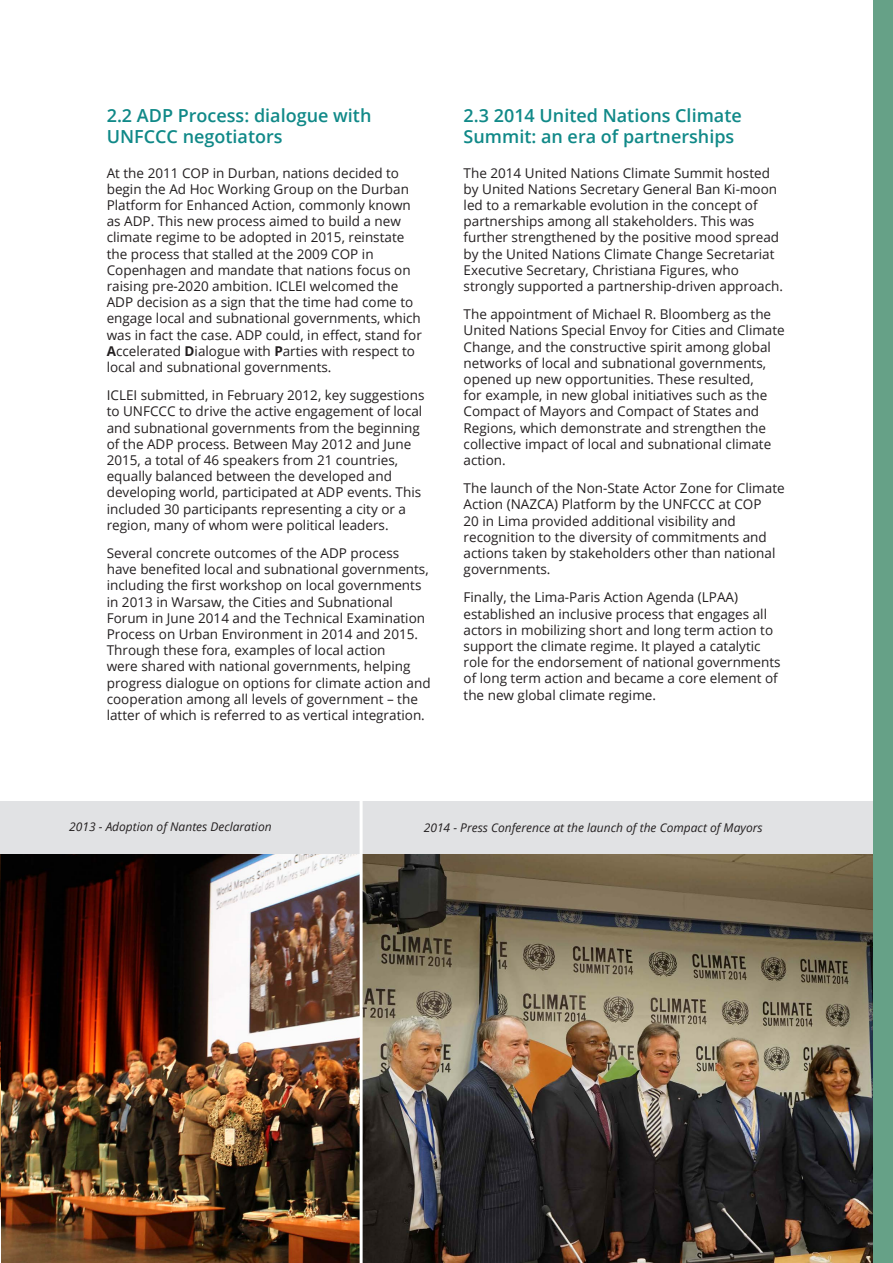
<style>
.page{position:relative;width:893px;height:1263px;background:#fff}
.page>*{position:absolute;margin:0;border:0;box-sizing:border-box;transform-origin:0 0}
.t1{font:600 18px/21.6px "Open Sans";color:#108988}
.t2{font:13.5px/16.2px "Open Sans";color:#231f20}
.t3{font:italic 12px "Open Sans";color:#231f20}
.s1{font-weight:700}
</style>
<div class="page">
<img style="left:363px;top:853px;width:510px;height:410px">
<img style="left:0;top:853px;width:1px;height:357px">
<hr style="left:0;top:801px;width:1px;height:52px;background:#e1e2e4">
<img style="left:1px;top:853px;width:359px;height:410px">
<div style="left:1px;top:801px;width:872px;height:52px;background:#e1e2e4"></div>
<div style="left:873px;top:0;width:20px;height:1263px;background:#66a187"></div>
<hr style="left:360px;top:794px;width:3px;height:469px;background:#fff">
<h1 class="t1" style="left:107px;top:104px;width:266px">2.2 ADP Process: dialogue with<br>UNFCCC negotiators</h1>
<p class="t2" style="left:107px;top:164px;width:317px">At the 2011 COP in Durban, nations decided to begin the Ad Hoc Working Group on the Durban Platform for Enhanced Action, commonly known as ADP. This new process aimed to build a new climate regime to be adopted in 2015, reinstate the process that stalled at the 2009 COP in Copenhagen and mandate that nations focus on raising pre-2020 ambition. ICLEI welcomed the ADP decision as a sign that the time had come to engage local and subnational governments, which was in fact the case. ADP could, in effect, stand for <span class="s1">A</span>ccelerated <span class="s1">D</span>ialogue with <span class="s1">P</span>arties with respect to local and subnational governments.</p>
<p class="t2" style="left:107px;top:387px;width:319px">ICLEI submitted, in February 2012, key suggestions to UNFCCC to drive the active engagement of local and subnational governments from the beginning of the ADP process. Between May 2012 and June 2015, a total of 46 speakers from 21 countries, equally balanced between the developed and developing world, participated at ADP events. This included 30 participants representing a city or a region, many of whom were political leaders.</p>
<p class="t2" style="left:107px;top:545px;width:325px">Several concrete outcomes of the ADP process have benefited local and subnational governments, including the first workshop on local governments in 2013 in Warsaw, the Cities and Subnational Forum in June 2014 and the Technical Examination Process on Urban Environment in 2014 and 2015.<br>Through these fora, examples of local action<br>were shared with national governments, helping progress dialogue on options for climate action and cooperation among all levels of government – the latter of which is referred to as vertical integration.</p>
<h1 class="t1" style="left:464px;top:104px;width:280px">2.3 2014 United Nations Climate<br>Summit: an era of partnerships</h1>
<p class="t2" style="left:464px;top:164px;width:321px">The 2014 United Nations Climate Summit hosted by United Nations Secretary General Ban Ki-moon led to a remarkable evolution in the concept of partnerships among all stakeholders. This was further strengthened by the positive mood spread by the United Nations Climate Change Secretariat Executive Secretary, Christiana Figures, who strongly supported a partnership-driven approach.</p>
<p class="t2" style="left:464px;top:306px;width:323px">The appointment of Michael R. Bloomberg as the United Nations Special Envoy for Cities and Climate Change, and the constructive spirit among global networks of local and subnational governments, opened up new opportunities. These resulted,<br>for example, in new global initiatives such as the Compact of Mayors and Compact of States and Regions, which demonstrate and strengthen the collective impact of local and subnational climate action.</p>
<p class="t2" style="left:464px;top:480px;width:323px">The launch of the Non-State Actor Zone for Climate Action (NAZCA) Platform by the UNFCCC at COP<br>20 in Lima provided additional visibility and recognition to the diversity of commitments and actions taken by stakeholders other than national governments.</p>
<p class="t2" style="left:464px;top:589px;width:318px">Finally, the Lima-Paris Action Agenda (LPAA) established an inclusive process that engages all actors in mobilizing short and long term action to support the climate regime. It played a catalytic role for the endorsement of national governments of long term action and became a core element of the new global climate regime.</p>
<p class="t3" style="left:69px;top:818px;width:204px">2013 - Adoption of Nantes Declaration</p>
<p class="t3" style="left:424px;top:819px;width:340px">2014 - Press Conference at the launch of the Compact of Mayors</p>
</div>
